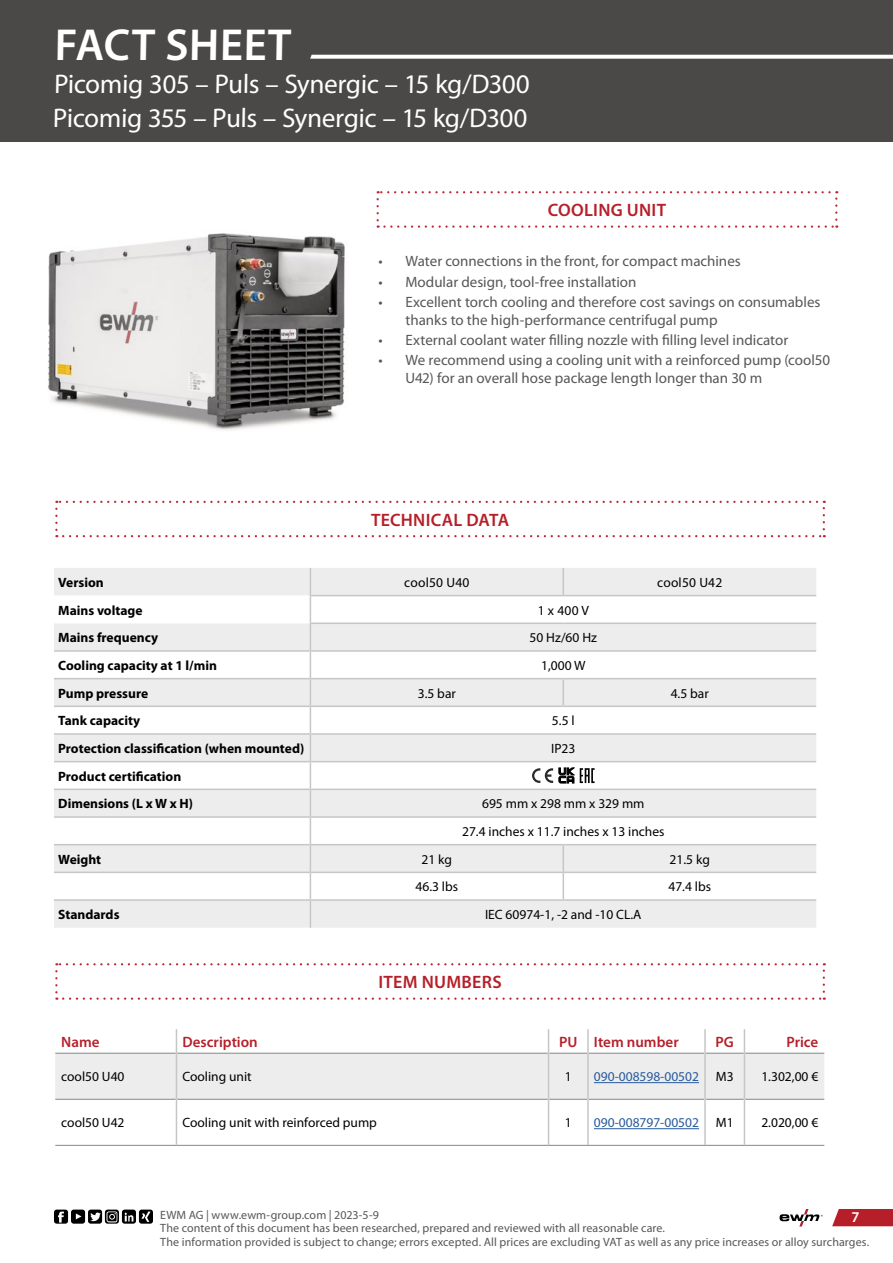
<style>
.page{position:relative;width:893px;height:1263px;background:#fff}
.page>*{position:absolute;margin:0;border:0;box-sizing:border-box;transform-origin:0 0}
.t1{font:600 45px "Myriad Pro";color:#fff}
.t2{font:27px/34.5px "Myriad Pro";letter-spacing:-.01em;color:#fff}
.t3{font:600 18px "Myriad Pro";letter-spacing:.015em;color:#b61f29}
.t4{font:15px/18px "Myriad Pro";color:#575756}
.t5{font:600 15px "Myriad Pro";color:#b61f29}
.t6{font:600 15px "Myriad Pro";color:#fff}
.t7{font:13.5px/27.8px "Myriad Pro";color:#000;text-align:center}
.t8{font:700 13.5px/27.6px "Myriad Pro";color:#000}
.t9{font:13.5px "Myriad Pro";color:#275b9b}
.t10{font:12px/13.5px "Myriad Pro";letter-spacing:.005em;color:#575756}
.s1{color:#000}
</style>
<div class="page">
<svg style="left:780px;top:1209px;width:43px;height:17px"></svg>
<svg style="left:832px;top:1209px;width:61px;height:17px"></svg>
<svg style="left:54px;top:1209px;width:99px;height:15px"></svg>
<div style="left:0;top:0;width:893px;height:141px;background:#4b4948"></div>
<svg style="left:310px;top:55px;width:583px;height:4px;background:#f0f0f0"></svg>
<div style="left:54px;top:568px;width:762px;height:360px;background:#ededed"></div>
<svg style="left:54px;top:596px;width:762px;height:303px"></svg>
<svg style="left:310px;top:568px;width:1px;height:360px"></svg>
<hr style="left:54px;top:650px;width:256px;height:2px;background:#c6c6c6">
<hr style="left:310px;top:650px;width:253px;height:2px;background:#c6c6c6">
<hr style="left:563px;top:650px;width:253px;height:2px;background:#c6c6c6">
<hr style="left:54px;top:678px;width:256px;height:1px;background:#c6c6c6">
<hr style="left:310px;top:678px;width:253px;height:1px;background:#c6c6c6">
<hr style="left:563px;top:678px;width:253px;height:1px;background:#c6c6c6">
<hr style="left:54px;top:705px;width:256px;height:2px;background:#c6c6c6">
<hr style="left:310px;top:705px;width:253px;height:2px;background:#c6c6c6">
<hr style="left:563px;top:705px;width:253px;height:2px;background:#c6c6c6">
<hr style="left:54px;top:733px;width:256px;height:2px;background:#c6c6c6">
<hr style="left:310px;top:733px;width:253px;height:2px;background:#c6c6c6">
<hr style="left:563px;top:733px;width:253px;height:2px;background:#c6c6c6">
<hr style="left:54px;top:761px;width:256px;height:1px;background:#c6c6c6">
<hr style="left:310px;top:761px;width:253px;height:1px;background:#c6c6c6">
<hr style="left:563px;top:761px;width:253px;height:1px;background:#c6c6c6">
<hr style="left:54px;top:788px;width:256px;height:2px;background:#c6c6c6">
<hr style="left:310px;top:788px;width:253px;height:2px;background:#c6c6c6">
<hr style="left:563px;top:788px;width:253px;height:2px;background:#c6c6c6">
<hr style="left:54px;top:816px;width:256px;height:2px;background:#c6c6c6">
<hr style="left:310px;top:816px;width:253px;height:2px;background:#c6c6c6">
<hr style="left:563px;top:816px;width:253px;height:2px;background:#c6c6c6">
<hr style="left:54px;top:844px;width:256px;height:1px;background:#c6c6c6">
<hr style="left:310px;top:844px;width:253px;height:1px;background:#c6c6c6">
<hr style="left:563px;top:844px;width:253px;height:1px;background:#c6c6c6">
<hr style="left:54px;top:871px;width:256px;height:2px;background:#c6c6c6">
<hr style="left:310px;top:871px;width:253px;height:2px;background:#c6c6c6">
<hr style="left:563px;top:871px;width:253px;height:2px;background:#c6c6c6">
<hr style="left:54px;top:899px;width:256px;height:2px;background:#c6c6c6">
<hr style="left:310px;top:899px;width:253px;height:2px;background:#c6c6c6">
<hr style="left:563px;top:899px;width:253px;height:2px;background:#c6c6c6">
<svg style="left:563px;top:568px;width:1px;height:27px"></svg>
<hr style="left:310px;top:595px;width:253px;height:1px;background:#c6c6c6">
<hr style="left:563px;top:595px;width:253px;height:1px;background:#c6c6c6">
<hr style="left:310px;top:622px;width:253px;height:2px;background:#c6c6c6">
<hr style="left:563px;top:622px;width:253px;height:2px;background:#c6c6c6">
<svg style="left:563px;top:679px;width:1px;height:26px"></svg>
<svg style="left:563px;top:845px;width:1px;height:54px"></svg>
<svg style="left:532px;top:768px;width:21px;height:15px"></svg>
<svg style="left:559px;top:768px;width:15px;height:15px"></svg>
<svg style="left:580px;top:768px;width:15px;height:15px"></svg>
<svg style="left:55px;top:501px;width:770px;height:36px"></svg>
<svg style="left:55px;top:963px;width:770px;height:37px"></svg>
<hr style="left:55px;top:1145px;width:121px;height:1px;background:#878787">
<hr style="left:176px;top:1145px;width:373px;height:1px;background:#878787">
<hr style="left:549px;top:1145px;width:39px;height:1px;background:#878787">
<hr style="left:588px;top:1145px;width:117px;height:1px;background:#878787">
<hr style="left:705px;top:1145px;width:39px;height:1px;background:#878787">
<hr style="left:744px;top:1145px;width:80px;height:1px;background:#878787">
<svg style="left:55px;top:1029px;width:769px;height:116px"></svg>
<hr style="left:176px;top:1053px;width:1px;height:46px;background:#c6c6c6">
<hr style="left:548px;top:1053px;width:1px;height:46px;background:#c6c6c6">
<hr style="left:587px;top:1053px;width:2px;height:46px;background:#c6c6c6">
<hr style="left:704px;top:1053px;width:2px;height:46px;background:#c6c6c6">
<hr style="left:744px;top:1053px;width:1px;height:46px;background:#c6c6c6">
<hr style="left:176px;top:1099px;width:1px;height:46px;background:#c6c6c6">
<hr style="left:548px;top:1099px;width:1px;height:46px;background:#c6c6c6">
<hr style="left:587px;top:1099px;width:2px;height:46px;background:#c6c6c6">
<hr style="left:704px;top:1099px;width:2px;height:46px;background:#c6c6c6">
<hr style="left:744px;top:1099px;width:1px;height:46px;background:#c6c6c6">
<hr style="left:594px;top:1082px;width:105px;height:1px;background:#275b9b">
<hr style="left:594px;top:1128px;width:105px;height:1px;background:#275b9b">
<svg style="left:377px;top:191px;width:460px;height:37px"></svg>
<img style="left:48px;top:233px;width:297px;height:198px">
<h1 class="t1" style="left:54px;top:16px;width:239px">FACT SHEET</h1>
<h2 class="t2" style="left:53px;top:66px;width:479px">Picomig 305 – Puls – Synergic – 15 kg/D300<br>Picomig 355 – Puls – Synergic – 15 kg/D300</h2>
<p class="t3" style="left:548px;top:199px;width:120px">COOLING UNIT</p>
<p class="t4" style="left:378px;top:252px;width:364px">• Water connections in the front, for compact machines</p>
<p class="t4" style="left:378px;top:272px;width:260px">• Modular design, tool-free installation</p>
<p class="t4" style="left:405px;top:292px;width:417px;text-indent:-27px">• Excellent torch cooling and therefore cost savings on consumables thanks to the high-performance centrifugal pump</p>
<p class="t4" style="left:378px;top:330px;width:411px">• External coolant water filling nozzle with filling level indicator</p>
<p class="t4" style="left:405px;top:351px;width:426px;text-indent:-27px">• We recommend using a cooling unit with a reinforced pump (cool50<br>U42) for an overall hose package length longer than 30 m</p>
<p class="t3" style="left:371px;top:508px;width:140px">TECHNICAL DATA</p>
<p class="t8" style="left:58px;top:568px;width:47px">Version</p>
<p class="t7" style="left:404px;top:568px;width:67px">cool50 U40</p>
<p class="t7" style="left:657px;top:568px;width:67px">cool50 U42</p>
<p class="t8" style="left:58px;top:596px;width:86px">Mains voltage</p>
<p class="t7" style="left:538px;top:596px;width:53px">1 x 400 V</p>
<p class="t8" style="left:58px;top:623px;width:101px">Mains frequency</p>
<p class="t7" style="left:530px;top:624px;width:69px">50 Hz/60 Hz</p>
<p class="t8" style="left:58px;top:651px;width:160px">Cooling capacity at 1 l/min</p>
<p class="t7" style="left:541px;top:651px;width:46px">1,000 W</p>
<p class="t8" style="left:58px;top:679px;width:91px">Pump pressure</p>
<p class="t7" style="left:418px;top:679px;width:40px">3.5 bar</p>
<p class="t7" style="left:671px;top:679px;width:40px">4.5 bar</p>
<p class="t8" style="left:58px;top:706px;width:83px">Tank capacity</p>
<p class="t7" style="left:552px;top:707px;width:24px">5.5 l</p>
<p class="t8" style="left:58px;top:734px;width:248px">Protection classification (when mounted)</p>
<p class="t7" style="left:551px;top:734px;width:26px">IP23</p>
<p class="t8" style="left:58px;top:762px;width:136px">Product certification<br>Dimensions (L x W x H)</p>
<p class="t7" style="left:462px;top:790px;width:204px">695 mm x 298 mm x 329 mm<br>27.4 inches x 11.7 inches x 13 inches</p>
<p class="t8" style="left:58px;top:845px;width:44px">Weight</p>
<p class="t7" style="left:422px;top:845px;width:32px">21 kg</p>
<p class="t7" style="left:670px;top:845px;width:42px">21.5 kg</p>
<p class="t7" style="left:416px;top:873px;width:44px">46.3 lbs</p>
<p class="t7" style="left:668px;top:873px;width:44px">47.4 lbs</p>
<p class="t8" style="left:58px;top:900px;width:63px">Standards</p>
<p class="t7" style="left:485px;top:900px;width:158px">IEC 60974-1, -2 and -10 CL.A</p>
<p class="t3" style="left:378px;top:971px;width:125px">ITEM NUMBERS</p>
<p class="t5" style="left:61px;top:1032px;width:40px">Name</p>
<p class="t5" style="left:182px;top:1032px;width:77px">Description</p>
<p class="t5" style="left:559px;top:1032px;width:121px">PU Item number</p>
<p class="t5" style="left:715px;top:1032px;width:20px">PG</p>
<p class="t5" style="left:786px;top:1032px;width:33px">Price</p>
<p class="t7" style="left:61px;top:1063px;width:65px">cool50 U40</p>
<p class="t7" style="left:182px;top:1063px;width:71px">Cooling unit</p>
<p class="t7" style="left:565px;top:1063px;width:8px">1</p>
<p class="t9" style="left:594px;top:1068px;width:141px">090-008598-00502 <span class="s1">M3</span></p>
<p class="t7" style="left:761px;top:1063px;width:58px">1.302,00 €</p>
<p class="t7" style="left:61px;top:1109px;width:65px">cool50 U42</p>
<p class="t7" style="left:182px;top:1109px;width:196px">Cooling unit with reinforced pump</p>
<p class="t7" style="left:565px;top:1109px;width:8px">1</p>
<p class="t9" style="left:594px;top:1114px;width:141px">090-008797-00502 <span class="s1">M1</span></p>
<p class="t7" style="left:761px;top:1109px;width:58px">2.020,00 €</p>
<p class="t10" style="left:160px;top:1207px;width:220px">EWM AG | www.ewm-group.com | 2023-5-9</p>
<p class="t6" style="left:851px;top:1207px;width:10px">7</p>
<p class="t10" style="left:160px;top:1221px;width:710px">The content of this document has been researched, prepared and reviewed with all reasonable care.<br>The information provided is subject to change; errors excepted. All prices are excluding VAT as well as any price increases or alloy surcharges.</p>
</div>
